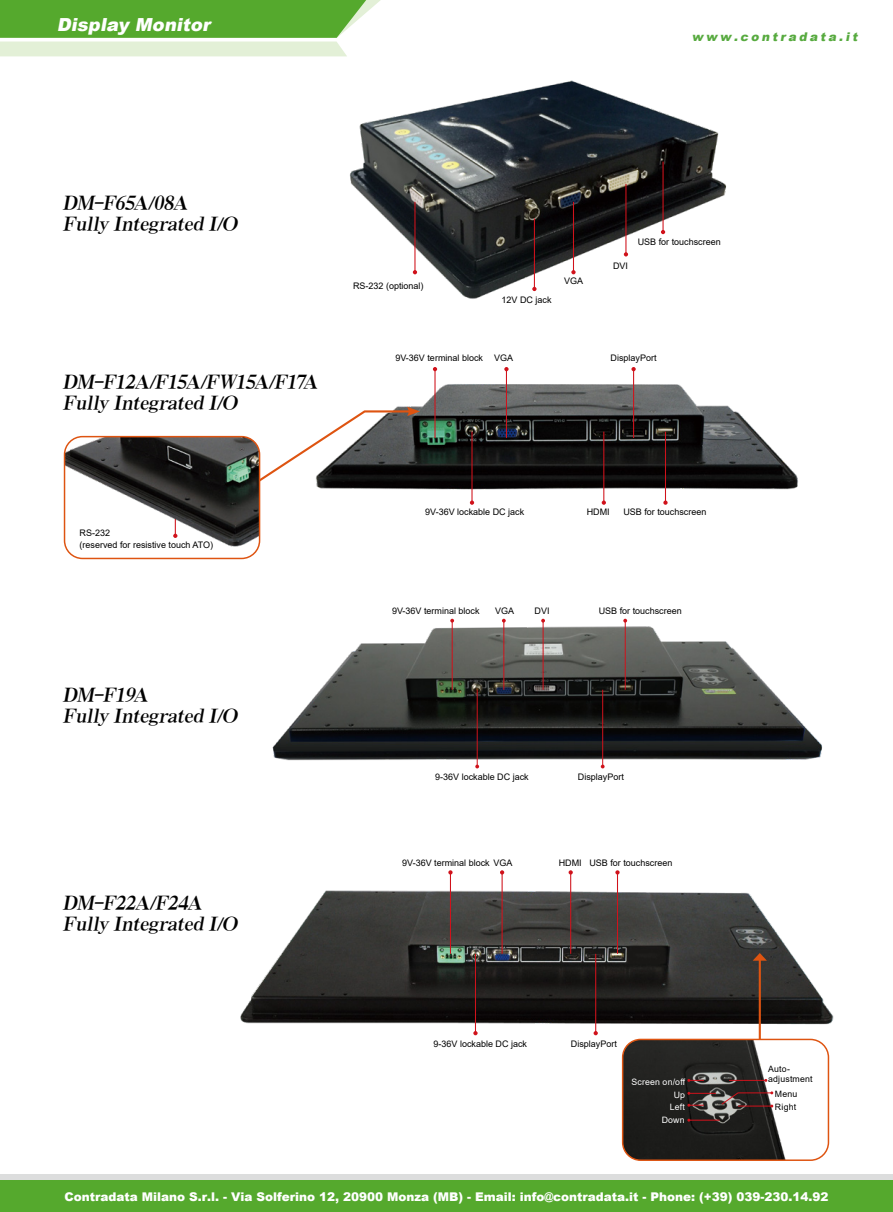
<style>
.page{position:relative;width:893px;height:1212px;background:#fff}
.page>*{position:absolute;margin:0;border:0;box-sizing:border-box;transform-origin:0 0}
.t1{font:italic 18px/21px "AR Roman 1 Heavy Euro";color:#000}
.t2{font:italic 900 18px "Arial";color:#fff}
.t3{font:900 12px "Arial";color:#fff}
.t4{font:italic 900 12px "Arial";color:#57aa3f}
.t5{font:9px/12.3px "Arial";color:#000}
.t6{font:8.7px/10.2px "Arial";letter-spacing:.02em;color:#000}
.t7{font:8.7px/12.8px "Arial";letter-spacing:.025em;color:#fff;text-align:right}
</style>
<div class="page">
<svg style="left:0;top:0;width:381px;height:56px;background:#8ec572"></svg>
<svg style="left:0;top:1174px;width:893px;height:7px;background:#c8d5c3"></svg>
<div style="left:0;top:1181px;width:893px;height:31px;background:#55a92d"></div>
<img style="left:240px;top:871px;width:594px;height:168px">
<hr style="left:450px;top:872px;width:1px;height:82px;background:#d0121b">
<svg style="left:448px;top:870px;width:5px;height:4px"></svg>
<hr style="left:502px;top:872px;width:1px;height:82px;background:#d0121b">
<svg style="left:500px;top:870px;width:4px;height:4px"></svg>
<hr style="left:570px;top:872px;width:1px;height:82px;background:#d0121b">
<svg style="left:569px;top:870px;width:4px;height:4px"></svg>
<hr style="left:617px;top:872px;width:1px;height:82px;background:#d0121b">
<svg style="left:615px;top:870px;width:5px;height:4px"></svg>
<hr style="left:475px;top:954px;width:1px;height:79px;background:#d0121b">
<svg style="left:473px;top:1031px;width:5px;height:4px"></svg>
<hr style="left:595px;top:954px;width:1px;height:79px;background:#d0121b">
<svg style="left:594px;top:1031px;width:4px;height:4px"></svg>
<hr style="left:759px;top:959px;width:2px;height:81px;background:#de5411">
<svg style="left:753px;top:953px;width:14px;height:8px"></svg>
<img style="left:623px;top:1039px;width:205px;height:121px">
<div style="left:622px;top:1039px;width:207px;height:122px;border:1px solid #de5411;border-radius:18px"></div>
<svg style="left:687px;top:1079px;width:17px;height:3px"></svg>
<hr style="left:729px;top:1080px;width:37px;height:1px;background:#d0121b">
<hr style="left:689px;top:1120px;width:31px;height:1px;background:#d0121b">
<svg style="left:687px;top:1091px;width:86px;height:16px"></svg>
<img style="left:350px;top:80px;width:377px;height:219px">
<hr style="left:625px;top:184px;width:1px;height:70px;background:#d0121b">
<svg style="left:624px;top:252px;width:4px;height:4px"></svg>
<hr style="left:662px;top:162px;width:2px;height:70px;background:#d0121b">
<svg style="left:661px;top:230px;width:4px;height:4px"></svg>
<hr style="left:573px;top:202px;width:1px;height:70px;background:#d0121b">
<svg style="left:571px;top:270px;width:5px;height:4px"></svg>
<hr style="left:534px;top:219px;width:1px;height:70px;background:#d0121b">
<svg style="left:532px;top:287px;width:4px;height:4px"></svg>
<hr style="left:414px;top:202px;width:1px;height:70px;background:#d0121b">
<svg style="left:413px;top:270px;width:4px;height:4px"></svg>
<img style="left:272px;top:618px;width:550px;height:151px">
<hr style="left:452px;top:621px;width:1px;height:69px;background:#d0121b">
<hr style="left:503px;top:621px;width:1px;height:69px;background:#d0121b">
<hr style="left:543px;top:621px;width:1px;height:69px;background:#d0121b">
<hr style="left:625px;top:621px;width:1px;height:69px;background:#d0121b">
<hr style="left:477px;top:690px;width:1px;height:76px;background:#d0121b">
<hr style="left:602px;top:690px;width:1px;height:76px;background:#d0121b">
<img style="left:316px;top:375px;width:482px;height:125px">
<hr style="left:434px;top:369px;width:2px;height:69px;background:#d0121b">
<svg style="left:433px;top:367px;width:4px;height:4px"></svg>
<hr style="left:506px;top:369px;width:1px;height:69px;background:#d0121b">
<svg style="left:504px;top:367px;width:5px;height:4px"></svg>
<hr style="left:633px;top:369px;width:1px;height:69px;background:#d0121b">
<svg style="left:631px;top:367px;width:5px;height:4px"></svg>
<hr style="left:471px;top:432px;width:2px;height:71px;background:#d0121b">
<svg style="left:470px;top:500px;width:4px;height:5px"></svg>
<hr style="left:603px;top:432px;width:1px;height:71px;background:#d0121b">
<svg style="left:602px;top:500px;width:4px;height:5px"></svg>
<hr style="left:665px;top:432px;width:1px;height:71px;background:#d0121b">
<svg style="left:663px;top:500px;width:5px;height:5px"></svg>
<img style="left:65px;top:437px;width:195px;height:117px">
<div style="left:64px;top:436px;width:196px;height:123px;border:1px solid #de5411;border-radius:18px"></div>
<svg style="left:256px;top:407px;width:164px;height:76px"></svg>
<h1 class="t2" style="left:57px;top:12px;width:159px">Display Monitor</h1>
<h2 class="t4" style="left:692px;top:28px;width:170px">www.contradata.it</h2>
<h1 class="t1" style="left:63px;top:193px;width:180px">DM-F65A/08A<br>Fully Integrated I/O</h1>
<h1 class="t1" style="left:63px;top:372px;width:260px">DM-F12A/F15A/FW15A/F17A<br>Fully Integrated I/O</h1>
<p class="t5" style="left:353px;top:279px;width:72px">RS-232 (optional)</p>
<p class="t5" style="left:501px;top:294px;width:52px">12V DC jack</p>
<p class="t5" style="left:564px;top:274px;width:21px">VGA</p>
<p class="t5" style="left:613px;top:259px;width:17px">DVI</p>
<p class="t5" style="left:638px;top:236px;width:85px">USB for touchscreen</p>
<p class="t5" style="left:395px;top:351px;width:119px">9V-36V terminal block VGA</p>
<p class="t5" style="left:611px;top:351px;width:48px">DisplayPort</p>
<p class="t5" style="left:80px;top:527px;width:135px">RS-232<br>(reserved for resistive touch ATO)</p>
<h1 class="t1" style="left:63px;top:685px;width:180px">DM-F19A<br>Fully Integrated I/O</h1>
<h1 class="t1" style="left:63px;top:893px;width:180px">DM-F22A/F24A<br>Fully Integrated I/O</h1>
<p class="t5" style="left:425px;top:506px;width:101px">9V-36V lockable DC jack</p>
<p class="t5" style="left:587px;top:506px;width:24px">HDMI</p>
<p class="t5" style="left:623px;top:506px;width:85px">USB for touchscreen</p>
<p class="t5" style="left:392px;top:604px;width:89px">9V-36V terminal block</p>
<p class="t5" style="left:495px;top:604px;width:21px">VGA</p>
<p class="t5" style="left:534px;top:604px;width:17px">DVI</p>
<p class="t5" style="left:599px;top:604px;width:85px">USB for touchscreen</p>
<p class="t5" style="left:435px;top:770px;width:95px">9-36V lockable DC jack</p>
<p class="t5" style="left:578px;top:770px;width:48px">DisplayPort</p>
<p class="t5" style="left:402px;top:857px;width:112px">9V-36V terminal block VGA</p>
<p class="t5" style="left:589px;top:857px;width:85px">USB for touchscreen</p>
<p class="t5" style="left:559px;top:857px;width:24px">HDMI</p>
<p class="t5" style="left:433px;top:1038px;width:95px">9-36V lockable DC jack</p>
<p class="t5" style="left:571px;top:1038px;width:48px">DisplayPort</p>
<p class="t7" style="left:631px;top:1075px;width:55px">Screen on/off<br>Up<br>Left</p>
<p class="t7" style="left:662px;top:1113px;width:25px">Down</p>
<p class="t6" style="left:768px;top:1064px;width:46px">Auto&shy;adjustment</p>
<p class="t6" style="left:775px;top:1087px;width:24px;line-height:13.2px">Menu<br>Right</p>
<h2 class="t3" style="left:64px;top:1188px;width:766px">Contradata Milano S.r.l. - Via Solferino 12, 20900 Monza (MB) - Email: info@contradata.it - Phone: (+39) 039-230.14.92</h2>
</div>
